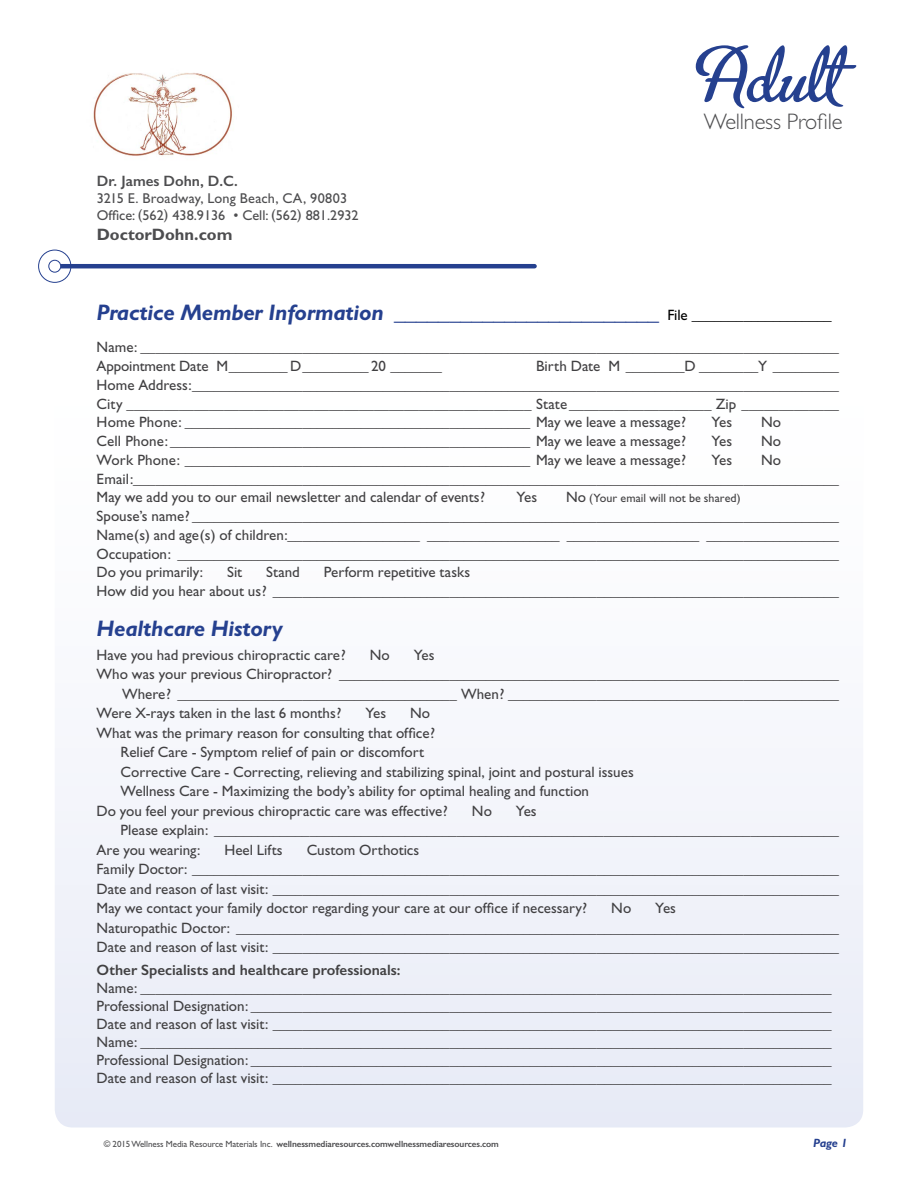
<style>
.page{position:relative;width:918px;height:1188px;background:#fff}
.page>*{position:absolute;margin:0;border:0;box-sizing:border-box;transform-origin:0 0}
.t1{font:87.15px "Metro Script";color:#25408f}
.t2{font:italic 700 22.5px "Gill Sans";letter-spacing:-.01em;color:#25408f}
.t3{font:300 22.5px "Gill Sans";letter-spacing:-.01em;color:#4d4d4f}
.t4{font:700 16.5px "Gill Sans";color:#4d4d4f}
.t5{font:15px/18.8px "Gill Sans";color:#414042}
.t6{font:600 15px "Gill Sans";color:#414042}
.t7{font:600 15px "Gill Sans";color:#4d4d4f}
.t8{font:14.25px/17.1px "Gill Sans";color:#4d4d4f}
.t9{font:12px "Gill Sans";letter-spacing:.005em;color:#414042}
.t10{font:italic 700 12px "Gill Sans";color:#25408f}
.t11{font:600 9px "Gill Sans";letter-spacing:-.01em;color:#4d4d4f}
.s1{font-weight:400;font-style:normal;font-size:15px;color:#000}
.s2{font-size:15px}
.s3{font-weight:400}
</style>
<div class="page">
<div style="left:55px;top:773px;width:808px;height:355px;background:#eef1f9"></div>
<div style="left:38px;top:250px;width:33px;height:33px;border:1px solid #25408f;border-radius:50%"></div>
<hr style="left:61px;top:264px;width:474px;height:4px;background:#25408f">
<div style="left:48px;top:260px;width:13px;height:13px;border:1px solid #25408f;border-radius:50%"></div>
<img style="left:93px;top:73px;width:139px;height:83px">
<p class="t7" style="left:97px;top:172px;width:143px">Dr. James Dohn, D.C.</p>
<p class="t8" style="left:97px;top:190px;width:263px">3215 E. Broadway, Long Beach, CA, 90803<br>Office: (562) 438.9136 • Cell: (562) 881.2932</p>
<p class="t4" style="left:97px;top:225px;width:137px">DoctorDohn.com</p>
<h1 class="t1" style="left:700px;top:29px;width:159px">Adult</h1>
<h2 class="t3" style="left:704px;top:109px;width:140px">Wellness Profile</h2>
<h2 class="t2" style="left:97px;top:300px;width:737px">Practice Member Information ________________________ <span class="s1">File ___________________</span></h2>
<p class="t5" style="left:97px;top:338px;width:744px">Name: _______________________________________________________________________________________________<br>Appointment Date M________ D_________ 20 _______</p>
<p class="t5" style="left:97px;top:357px;width:744px;text-align:justify;text-indent:439px">Birth Date M ________D ________Y _________ Home Address:________________________________________________________________________________________ City ______________________________________________________ State___________________ Zip _____________ Home Phone: _______________________________________________ May we leave a message?</p>
<p class="t5" style="left:712px;top:413px;width:22px">Yes</p>
<p class="t5" style="left:761px;top:413px;width:22px">No</p>
<p class="t5" style="left:97px;top:432px;width:591px">Cell Phone: _________________________________________________ May we leave a message?</p>
<p class="t5" style="left:712px;top:432px;width:22px">Yes</p>
<p class="t5" style="left:761px;top:432px;width:22px">No</p>
<p class="t5" style="left:97px;top:450px;width:591px">Work Phone: _______________________________________________ May we leave a message?</p>
<p class="t5" style="left:712px;top:450px;width:22px">Yes</p>
<p class="t5" style="left:97px;top:450px;width:744px;text-indent:664px">No<br>Email:________________________________________________________________________________________________<br>May we add you to our email newsletter and calendar of events?</p>
<p class="t5" style="left:517px;top:488px;width:22px">Yes</p>
<p class="t9" style="left:566px;top:491px;width:176px"><span class="s2">No</span> (Your email will not be shared)</p>
<p class="t5" style="left:97px;top:507px;width:744px;text-align:justify">Spouse’s name? ________________________________________________________________________________________ Name(s) and age(s) of children:__________________ __________________ __________________ __________________ Occupation: __________________________________________________________________________________________ Do you primarily:</p>
<p class="t5" style="left:97px;top:563px;width:744px;text-indent:227px">Perform repetitive tasks<br>How did you hear about us? _____________________________________________________________________________</p>
<p class="t5" style="left:227px;top:563px;width:17px">Sit</p>
<p class="t5" style="left:266px;top:563px;width:35px">Stand</p>
<h2 class="t2" style="left:97px;top:615px;width:188px">Healthcare History</h2>
<p class="t5" style="left:97px;top:645px;width:251px">Have you had previous chiropractic care?</p>
<p class="t5" style="left:370px;top:645px;width:22px">No</p>
<p class="t5" style="left:414px;top:645px;width:22px">Yes</p>
<p class="t5" style="left:97px;top:665px;width:744px">Who was your previous Chiropractor? ____________________________________________________________________</p>
<p class="t5" style="left:122px;top:684px;width:718px">Where? ______________________________________ When? _____________________________________________</p>
<p class="t5" style="left:97px;top:704px;width:246px">Were X-rays taken in the last 6 months?</p>
<p class="t5" style="left:365px;top:704px;width:22px">Yes</p>
<p class="t5" style="left:410px;top:704px;width:22px">No</p>
<p class="t5" style="left:97px;top:723px;width:340px">What was the primary reason for consulting that office?</p>
<p class="t5" style="left:121px;top:743px;width:305px">Relief Care - Symptom relief of pain or discomfort</p>
<p class="t5" style="left:121px;top:762px;width:515px">Corrective Care - Correcting, relieving and stabilizing spinal, joint and postural issues</p>
<p class="t5" style="left:121px;top:782px;width:470px">Wellness Care - Maximizing the body’s ability for optimal healing and function</p>
<p class="t5" style="left:97px;top:801px;width:353px">Do you feel your previous chiropractic care was effective?</p>
<p class="t5" style="left:472px;top:801px;width:22px">No</p>
<p class="t5" style="left:516px;top:801px;width:22px">Yes</p>
<p class="t5" style="left:121px;top:821px;width:720px">Please explain: _____________________________________________________________________________________</p>
<p class="t5" style="left:97px;top:840px;width:105px">Are you wearing:</p>
<p class="t5" style="left:224px;top:840px;width:60px">Heel Lifts</p>
<p class="t5" style="left:97px;top:840px;width:744px;line-height:19.5px;text-indent:210px">Custom Orthotics<br>Family Doctor: ________________________________________________________________________________________ Date and reason of last visit: _____________________________________________________________________________ May we contact your family doctor regarding your care at our office if necessary?</p>
<p class="t5" style="left:97px;top:899px;width:744px;line-height:19.5px;text-indent:559px">Yes<br>Naturopathic Doctor: __________________________________________________________________________________<br>Date and reason of last visit: _____________________________________________________________________________</p>
<p class="t6" style="left:97px;top:961px;width:306px">Other Specialists and healthcare professionals:</p>
<p class="t5" style="left:97px;top:979px;width:737px;line-height:18px;text-align:justify">Name: ______________________________________________________________________________________________ Professional Designation: _______________________________________________________________________________ Date and reason of last visit: ____________________________________________________________________________ Name: ______________________________________________________________________________________________ Professional Designation: _______________________________________________________________________________ Date and reason of last visit: ____________________________________________________________________________</p>
<p class="t5" style="left:611px;top:899px;width:22px">No</p>
<p class="t11" style="left:104px;top:1139px;width:397px"><span class="s3">© 2015 Wellness Media Resource Materials Inc.</span> wellnessmediaresources.comwellnessmediaresources.com</p>
<p class="t10" style="left:813px;top:1136px;width:36px">Page 1</p>
</div>
